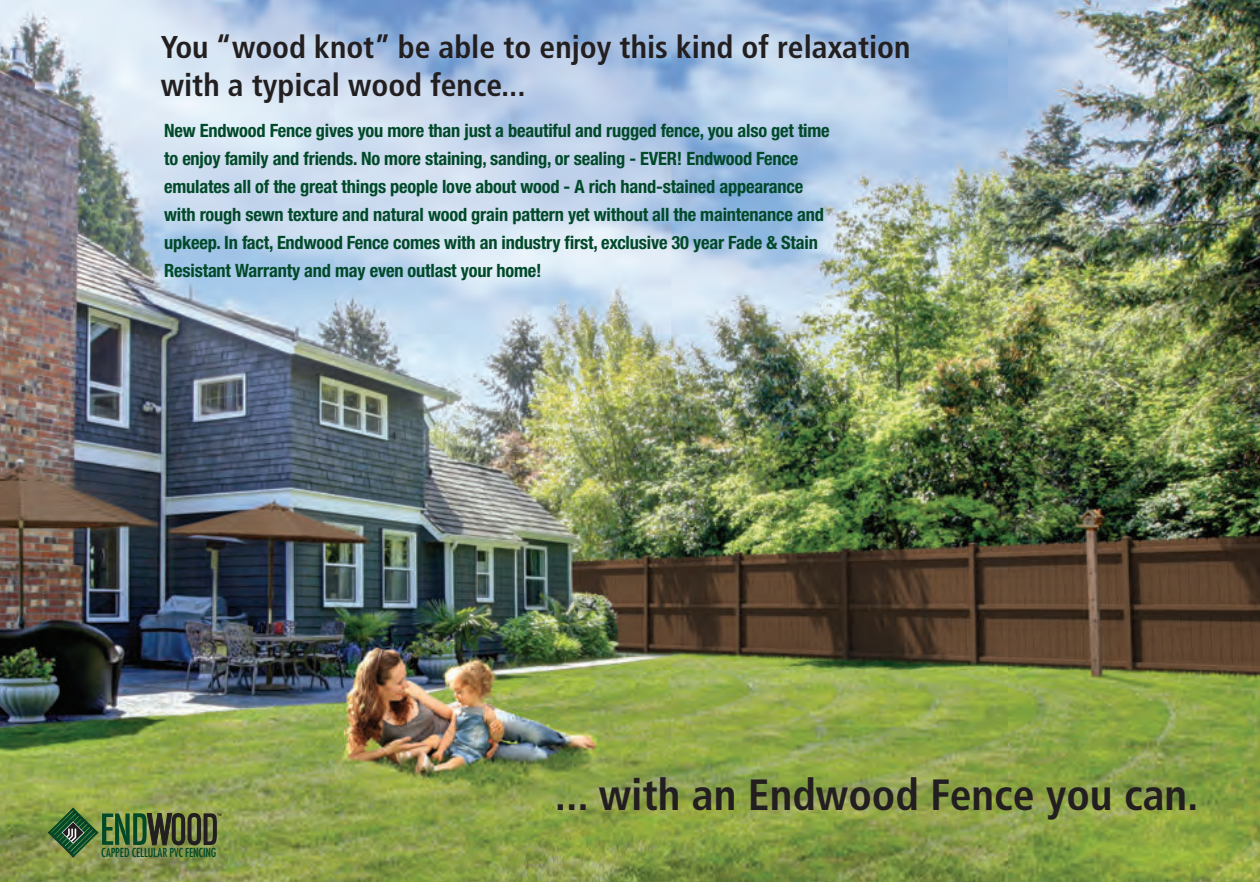
<style>
.page{position:relative;width:1260px;height:882px;background:#fff}
.page>*{position:absolute;margin:0;border:0;box-sizing:border-box;transform-origin:0 0}
.t1{font:700 condensed 43.75px "Frutiger LT Std";color:#231f20}
.t2{font:700 condensed 31.5px/38.5px "Frutiger LT Std";color:#231f20}
.t3{font:700 condensed 18.38px/28px "Helvetica Neue LT Std";letter-spacing:-.01em;color:#004929}
.t4{font:500 condensed 12.08px "Futura";letter-spacing:-.015em;color:#004929}
</style>
<div class="page">
<img style="left:0;top:0;width:1260px;height:882px">
<svg style="left:48px;top:808px;width:174px;height:50px;background:#637942"></svg>
<p class="t2" style="left:161px;top:28px;width:751px">You “wood knot” be able to enjoy this kind of relaxation with a typical wood fence...</p>
<p class="t3" style="left:164px;top:116px;width:667px">New Endwood Fence gives you more than just a beautiful and rugged fence, you also get time to enjoy family and friends. No more staining, sanding, or sealing - EVER! Endwood Fence emulates all of the great things people love about wood - A rich hand-stained appearance with rough sewn texture and natural wood grain pattern yet without all the maintenance and upkeep. In fact, Endwood Fence comes with an industry first, exclusive 30 year Fade &amp; Stain Resistant Warranty and may even outlast your home!</p>
<p class="t4" style="left:101px;top:845px;width:117px">CAPPED CELLULAR PVC FENCING</p>
<p class="t1" style="left:555px;top:769px;width:645px">... with an Endwood Fence you can.</p>
</div>
